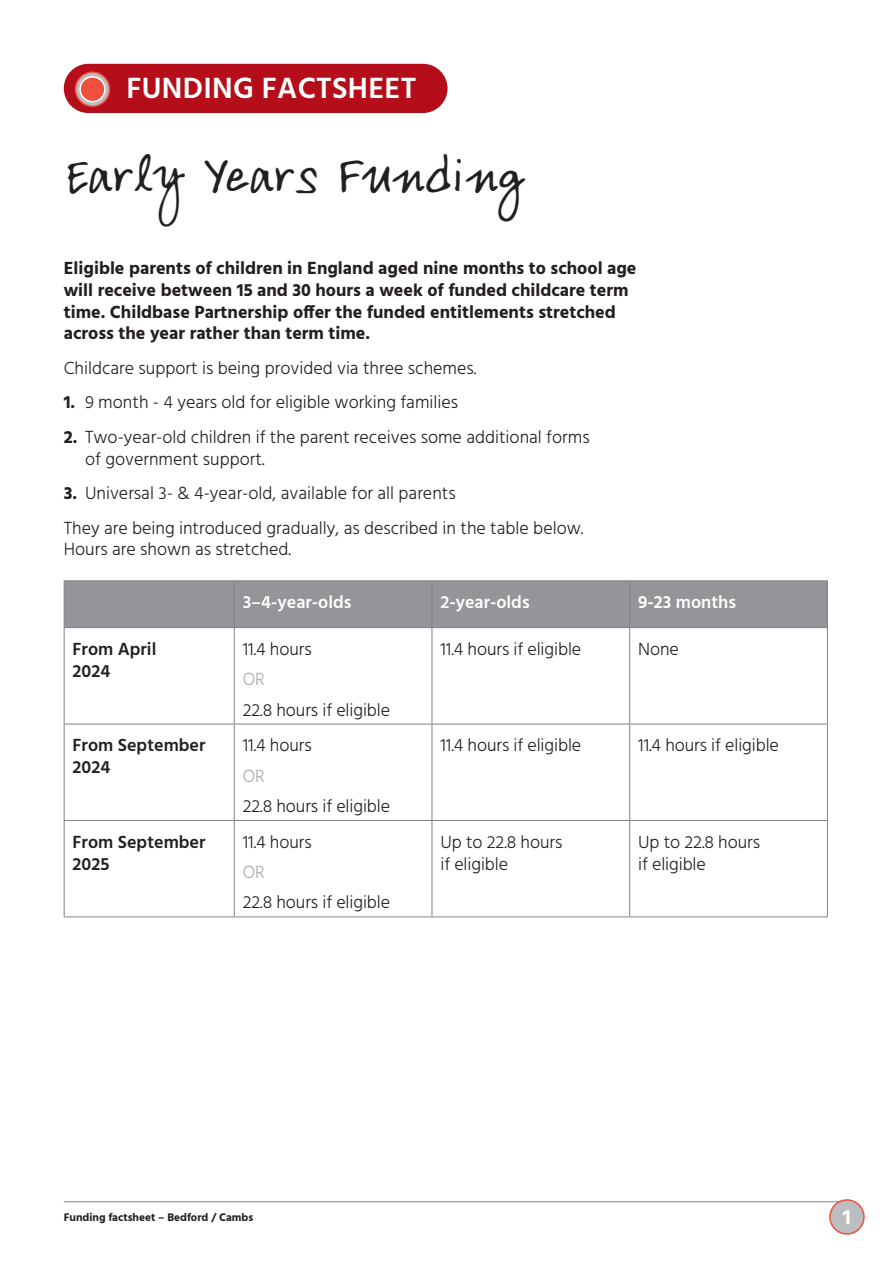
<style>
.page{position:relative;width:893px;height:1263px;background:#fff}
.page>*{position:absolute;margin:0;border:0;box-sizing:border-box;transform-origin:0 0}
.t1{font:46.5px "Lumpy";color:#231f20}
.t2{font:600 30px "Hind";letter-spacing:.01em;color:#fff}
.t3{font:700 21px "Hind";color:#fff}
.t4{font:300 18px/21.8px "Hind";color:#231f20}
.t5{font:700 18px/21.8px "Hind";color:#231f20}
.t6{font:600 18px/21.8px "Hind";color:#231f20}
.t7{font:600 18px "Hind";color:#fff}
.t8{font:300 18px "Hind";color:#a8a9ad}
.t9{font:700 11.25px "Hind";color:#231f20}
.s1{font-weight:700}
</style>
<div class="page">
<hr style="left:64px;top:1201px;width:783px;height:1px;background:#808285">
<div style="left:64px;top:64px;width:384px;height:49px;background:#b50e1a;border-radius:25px"></div>
<svg style="left:75px;top:72px;width:34px;height:34px"></svg>
<div style="left:75px;top:71px;width:35px;height:36px;border:2px solid #ef503e;border-radius:50%"></div>
<div style="left:80px;top:77px;width:25px;height:25px;background:#ef503e;border-radius:50%"></div>
<div style="left:79px;top:76px;width:27px;height:26px;border:2px solid #fff;border-radius:50%"></div>
<div style="left:65px;top:581px;width:762px;height:46px;background:#939598"></div>
<hr style="left:64px;top:580px;width:170px;height:1px;background:#808285">
<hr style="left:64px;top:581px;width:1px;height:46px;background:#808285">
<hr style="left:234px;top:580px;width:198px;height:1px;background:#808285">
<hr style="left:234px;top:581px;width:1px;height:46px;background:#808285">
<hr style="left:432px;top:580px;width:198px;height:1px;background:#808285">
<hr style="left:432px;top:581px;width:1px;height:46px;background:#808285">
<hr style="left:630px;top:580px;width:198px;height:1px;background:#808285">
<hr style="left:629px;top:581px;width:1px;height:46px;background:#808285">
<hr style="left:827px;top:581px;width:1px;height:46px;background:#808285">
<hr style="left:64px;top:627px;width:170px;height:1px;background:#808285">
<hr style="left:64px;top:628px;width:1px;height:96px;background:#808285">
<hr style="left:234px;top:627px;width:198px;height:1px;background:#808285">
<hr style="left:234px;top:628px;width:1px;height:96px;background:#808285">
<hr style="left:432px;top:627px;width:198px;height:1px;background:#808285">
<hr style="left:432px;top:628px;width:1px;height:96px;background:#808285">
<hr style="left:630px;top:627px;width:198px;height:1px;background:#808285">
<hr style="left:629px;top:628px;width:1px;height:96px;background:#808285">
<hr style="left:827px;top:628px;width:1px;height:96px;background:#808285">
<hr style="left:64px;top:724px;width:170px;height:1px;background:#808285">
<hr style="left:64px;top:724px;width:1px;height:96px;background:#808285">
<hr style="left:234px;top:724px;width:198px;height:1px;background:#808285">
<hr style="left:234px;top:724px;width:1px;height:96px;background:#808285">
<hr style="left:432px;top:724px;width:198px;height:1px;background:#808285">
<hr style="left:432px;top:724px;width:1px;height:96px;background:#808285">
<hr style="left:630px;top:724px;width:198px;height:1px;background:#808285">
<hr style="left:629px;top:724px;width:1px;height:96px;background:#808285">
<hr style="left:827px;top:724px;width:1px;height:96px;background:#808285">
<hr style="left:64px;top:820px;width:170px;height:1px;background:#808285">
<hr style="left:64px;top:821px;width:1px;height:95px;background:#808285">
<hr style="left:234px;top:820px;width:198px;height:1px;background:#808285">
<hr style="left:234px;top:821px;width:1px;height:95px;background:#808285">
<hr style="left:432px;top:820px;width:198px;height:1px;background:#808285">
<hr style="left:432px;top:821px;width:1px;height:95px;background:#808285">
<hr style="left:630px;top:820px;width:198px;height:1px;background:#808285">
<hr style="left:629px;top:821px;width:1px;height:95px;background:#808285">
<hr style="left:827px;top:821px;width:1px;height:95px;background:#808285">
<hr style="left:64px;top:916px;width:170px;height:1px;background:#808285">
<hr style="left:234px;top:916px;width:198px;height:1px;background:#808285">
<hr style="left:432px;top:916px;width:198px;height:1px;background:#808285">
<hr style="left:630px;top:916px;width:198px;height:1px;background:#808285">
<div style="left:830px;top:1200px;width:34px;height:34px;background:#bcbdc0;border-radius:50%"></div>
<div style="left:829px;top:1199px;width:36px;height:36px;border:2px solid #ef503e;border-radius:50%"></div>
<p class="t2" style="left:126px;top:68px;width:291px">FUNDING FACTSHEET</p>
<p class="t1" style="left:64px;top:148px;width:463px">Early Years Funding</p>
<p class="t5" style="left:64px;top:257px;width:574px">Eligible parents of children in England aged nine months to school age will receive between 15 and 30 hours a week of funded childcare term time. Childbase Partnership offer the funded entitlements stretched across the year rather than term time.</p>
<p class="t4" style="left:64px;top:358px;width:414px">Childcare support is being provided via three schemes.</p>
<p class="t4" style="left:64px;top:392px;width:396px"><span class="s1">1.</span> 9 month - 4 years old for eligible working families</p>
<p class="t4" style="left:85px;top:427px;width:506px;text-indent:-21px"><span class="s1">2.</span> Two-year-old children if the parent receives some additional forms of government support.</p>
<p class="t4" style="left:64px;top:483px;width:393px"><span class="s1">3.</span> Universal 3- &amp; 4-year-old, available for all parents</p>
<p class="t4" style="left:64px;top:518px;width:521px">They are being introduced gradually, as described in the table below.<br>Hours are shown as stretched.</p>
<p class="t7" style="left:243px;top:590px;width:110px">3–4-year-olds</p>
<p class="t7" style="left:440px;top:590px;width:91px">2-year-olds</p>
<p class="t7" style="left:638px;top:590px;width:99px">9-23 months</p>
<p class="t6" style="left:73px;top:639px;width:85px">From April<br>2024</p>
<p class="t4" style="left:243px;top:639px;width:70px">11.4 hours</p>
<p class="t4" style="left:440px;top:639px;width:142px">11.4 hours if eligible</p>
<p class="t4" style="left:638px;top:639px;width:42px">None</p>
<p class="t8" style="left:243px;top:667px;width:23px">OR</p>
<p class="t4" style="left:243px;top:700px;width:149px">22.8 hours if eligible</p>
<p class="t6" style="left:73px;top:736px;width:134px">From September<br>2024</p>
<p class="t4" style="left:243px;top:735px;width:70px">11.4 hours</p>
<p class="t8" style="left:243px;top:764px;width:23px">OR</p>
<p class="t4" style="left:243px;top:796px;width:149px">22.8 hours if eligible</p>
<p class="t6" style="left:73px;top:832px;width:134px">From September<br>2025</p>
<p class="t4" style="left:243px;top:832px;width:70px">11.4 hours</p>
<p class="t8" style="left:243px;top:860px;width:23px">OR</p>
<p class="t4" style="left:243px;top:892px;width:149px">22.8 hours if eligible</p>
<p class="t4" style="left:440px;top:735px;width:142px">11.4 hours if eligible</p>
<p class="t4" style="left:638px;top:735px;width:142px">11.4 hours if eligible</p>
<p class="t4" style="left:440px;top:832px;width:123px">Up to 22.8 hours if eligible</p>
<p class="t4" style="left:638px;top:832px;width:123px">Up to 22.8 hours if eligible</p>
<p class="t9" style="left:64px;top:1211px;width:191px">Funding factsheet – Bedford / Cambs</p>
<p class="t3" style="left:843px;top:1204px;width:9px">1</p>
</div>
